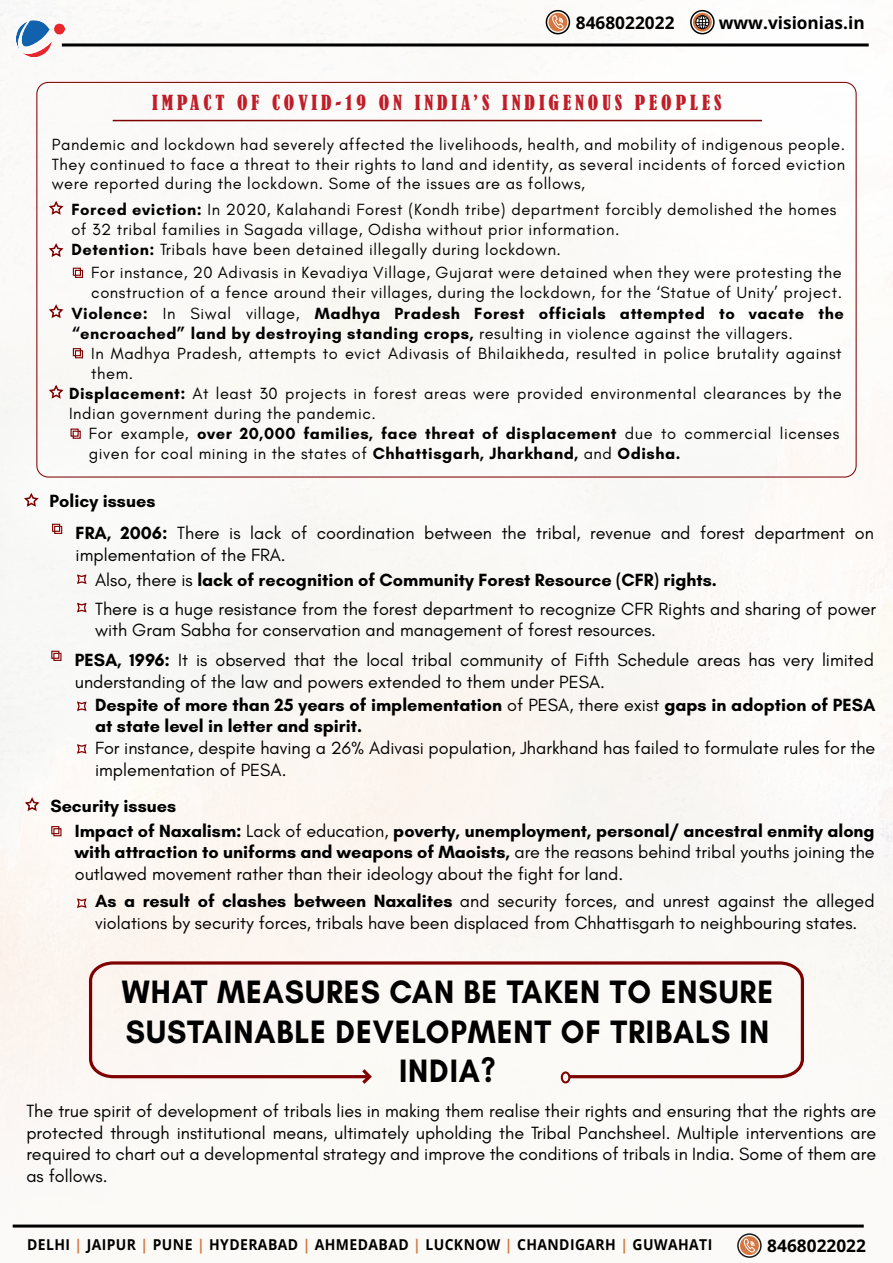
<style>
.page{position:relative;width:893px;height:1263px;background:#fff}
.page>*{position:absolute;margin:0;border:0;box-sizing:border-box;transform-origin:0 0}
.t1{font:700 33px/39.6px "Glacial Indifference";letter-spacing:.03em;color:#000;text-align:center;scale:.93 1}
.t2{font:condensed 19.5px "Bernard";letter-spacing:.2em;color:#bf1e29}
.t3{font:18px/21.6px "Glacial Indifference";color:#000}
.t4{font:700 18px/21.6px "Glacial Indifference";color:#000}
.t5{font:17.25px "Open Sans";color:#000}
.t6{font:16.5px/19.8px "Glacial Indifference";letter-spacing:.035em;color:#000;text-align:justify}
.t7{font:700 16.5px "Glacial Indifference";letter-spacing:.035em;color:#000}
.t8{font:15px "Open Sans";letter-spacing:.03em;color:#000;scale:.93 1}
.s1{font-weight:700}
.s2{font-weight:400}
.s3{color:#d37741}
</style>
<div class="page">
<img style="left:0;top:3px;width:893px;height:1255px">
<hr style="left:13px;top:1224px;width:851px;height:3px;background:#000">
<div style="left:737px;top:1233px;width:25px;height:25px;border:2px solid #1a1a1a;border-radius:50%"></div>
<svg style="left:740px;top:1236px;width:19px;height:19px"></svg>
<svg style="left:743px;top:1238px;width:13px;height:15px"></svg>
<img style="left:16px;top:21px;width:49px;height:35px">
<div style="left:546px;top:10px;width:24px;height:24px;border:2px solid #000;border-radius:50%"></div>
<svg style="left:548px;top:13px;width:19px;height:19px"></svg>
<svg style="left:551px;top:15px;width:13px;height:14px"></svg>
<svg style="left:693px;top:13px;width:19px;height:19px"></svg>
<div style="left:690px;top:10px;width:25px;height:24px;border:2px solid #000;border-radius:50%"></div>
<div style="left:695px;top:15px;width:14px;height:14px;border:1px solid #000;border-radius:50%"></div>
<div style="left:699px;top:15px;width:7px;height:14px;border:1px solid #000;border-radius:50%"></div>
<svg style="left:695px;top:16px;width:15px;height:13px"></svg>
<hr style="left:62px;top:43px;width:807px;height:3px;background:#000">
<div style="left:51px;top:651px;width:8px;height:8px;border:1px solid #7e0000"></div>
<div style="left:53px;top:653px;width:8px;height:8px;border:1px solid #7e0000"></div>
<div style="left:52px;top:524px;width:8px;height:8px;border:1px solid #7e0000"></div>
<div style="left:54px;top:526px;width:8px;height:8px;border:1px solid #7e0000"></div>
<div style="left:51px;top:826px;width:8px;height:8px;border:1px solid #7e0000"></div>
<div style="left:53px;top:828px;width:8px;height:8px;border:1px solid #7e0000"></div>
<svg style="left:76px;top:602px;width:11px;height:11px"></svg>
<svg style="left:76px;top:573px;width:11px;height:12px"></svg>
<svg style="left:76px;top:700px;width:11px;height:12px"></svg>
<svg style="left:76px;top:897px;width:11px;height:12px"></svg>
<svg style="left:76px;top:743px;width:11px;height:12px"></svg>
<svg style="left:47px;top:200px;width:18px;height:16px"></svg>
<svg style="left:47px;top:243px;width:18px;height:15px"></svg>
<div style="left:73px;top:268px;width:8px;height:8px;border:1px solid #7e0000"></div>
<div style="left:75px;top:270px;width:8px;height:8px;border:1px solid #7e0000"></div>
<svg style="left:47px;top:304px;width:18px;height:16px"></svg>
<div style="left:73px;top:348px;width:8px;height:8px;border:1px solid #7e0000"></div>
<div style="left:75px;top:350px;width:8px;height:8px;border:1px solid #7e0000"></div>
<svg style="left:47px;top:384px;width:18px;height:16px"></svg>
<div style="left:73px;top:431px;width:8px;height:8px;border:1px solid #7e0000"></div>
<hr style="left:113px;top:120px;width:649px;height:1px;background:#7e0000">
<svg style="left:23px;top:797px;width:18px;height:15px"></svg>
<svg style="left:22px;top:492px;width:18px;height:16px"></svg>
<div style="left:87px;top:960px;width:719px;height:120px;background:#fbf9f5"></div>
<svg style="left:359px;top:1066px;width:15px;height:21px"></svg>
<div style="left:561px;top:1071px;width:9px;height:12px;border:2px solid #7e0000;border-radius:50%"></div>
<p class="t5" style="left:576px;top:10px;width:100px">8468022022</p>
<p class="t5" style="left:719px;top:10px;width:147px">www.visionias.in</p>
<p class="t2" style="left:152px;top:92px;width:571px">IMPACT OF COVID-19 ON INDIA’S INDIGENOUS PEOPLES</p>
<p class="t6" style="left:52px;top:135px;width:795px">Pandemic and lockdown had severely affected the livelihoods, health, and mobility of indigenous people.<br>They continued to face a threat to their rights to land and identity, as several incidents of forced eviction were reported during the lockdown. Some of the issues are as follows,</p>
<p class="t6" style="left:71px;top:200px;width:767px;text-align:left"><span class="s1">Forced eviction:</span> In 2020, Kalahandi Forest (Kondh tribe) department forcibly demolished the homes of 32 tribal families in Sagada village, Odisha without prior information.<br><span class="s1">Detention:</span> Tribals have been detained illegally during lockdown.</p>
<p class="t6" style="left:91px;top:263px;width:752px">For instance, 20 Adivasis in Kevadiya Village, Gujarat were detained when they were protesting the</p>
<p class="t6" style="left:91px;top:283px;width:752px">construction of a fence around their villages, during the lockdown, for the ‘Statue of Unity’ project.</p>
<p class="t7" style="left:71px;top:303px;width:774px">Violence: <span class="s2">In Siwal village,</span> Madhya Pradesh Forest officials attempted to vacate the</p>
<p class="t7" style="left:71px;top:323px;width:723px">“encroached” land by destroying standing crops, <span class="s2">resulting in violence against the villagers.</span></p>
<p class="t6" style="left:91px;top:344px;width:752px">In Madhya Pradesh, attempts to evict Adivasis of Bhilaikheda, resulted in police brutality against</p>
<p class="t6" style="left:91px;top:363px;width:43px">them.</p>
<p class="t6" style="left:69px;top:384px;width:774px"><span class="s1">Displacement:</span> At least 30 projects in forest areas were provided environmental clearances by the</p>
<p class="t6" style="left:69px;top:404px;width:308px">Indian government during the pandemic.</p>
<p class="t7" style="left:89px;top:423px;width:752px"><span class="s2">For example,</span> over 20,000 families, face threat of displacement <span class="s2">due to commercial licenses</span></p>
<p class="t6" style="left:89px;top:444px;width:593px">given for coal mining in the states of <span class="s1">Chhattisgarh, Jharkhand,</span> and <span class="s1">Odisha.</span></p>
<p class="t4" style="left:50px;top:490px;width:107px">Policy issues</p>
<p class="t3" style="left:76px;top:523px;width:800px"><span class="s1">FRA, 2006:</span> There is lack of coordination between the tribal, revenue and forest department on implementation of the FRA.</p>
<p class="t4" style="left:95px;top:569px;width:623px"><span class="s2">Also, there is</span> lack of recognition of Community Forest Resource (CFR) rights.</p>
<p class="t3" style="left:95px;top:598px;width:782px">There is a huge resistance from the forest department to recognize CFR Rights and sharing of power with Gram Sabha for conservation and management of forest resources.</p>
<p class="t3" style="left:75px;top:650px;width:800px"><span class="s1">PESA, 1996:</span> It is observed that the local tribal community of Fifth Schedule areas has very limited understanding of the law and powers extended to them under PESA.</p>
<p class="t4" style="left:95px;top:694px;width:782px">Despite of more than 25 years of implementation <span class="s2">of PESA, there exist</span> gaps in adoption of PESA at state level in letter and spirit.</p>
<p class="t3" style="left:95px;top:737px;width:782px">For instance, despite having a 26% Adivasi population, Jharkhand has failed to formulate rules for the implementation of PESA.</p>
<p class="t4" style="left:50px;top:794px;width:127px">Security issues</p>
<p class="t3" style="left:75px;top:820px;width:801px;text-align:justify"><span class="s1">Impact of Naxalism:</span> Lack of education, <span class="s1">poverty, unemployment, personal/ ancestral enmity along with attraction to uniforms and weapons of Maoists,</span> are the reasons behind tribal youths joining the outlawed movement rather than their ideology about the fight for land.</p>
<p class="t3" style="left:95px;top:890px;width:781px"><span class="s1">As a result of clashes between Naxalites</span> and security forces, and unrest against the alleged violations by security forces, tribals have been displaced from Chhattisgarh to neighbouring states.</p>
<h1 class="t1" style="left:122px;top:972px;width:702px">WHAT MEASURES CAN BE TAKEN TO ENSURE<br>SUSTAINABLE DEVELOPMENT OF TRIBALS IN<br>INDIA?</h1>
<p class="t3" style="left:26px;top:1100px;width:851px;text-align:justify">The true spirit of development of tribals lies in making them realise their rights and ensuring that the rights are protected through institutional means, ultimately upholding the Tribal Panchsheel. Multiple interventions are required to chart out a developmental strategy and improve the conditions of tribals in India. Some of them are as follows.</p>
<p class="t8" style="left:27px;top:1234px;width:738px">DELHI <span class="s3">|</span> JAIPUR <span class="s3">|</span> PUNE <span class="s3">|</span> HYDERABAD <span class="s3">|</span> AHMEDABAD <span class="s3">|</span> LUCKNOW <span class="s3">|</span> CHANDIGARH <span class="s3">|</span> GUWAHATI</p>
<p class="t5" style="left:767px;top:1234px;width:100px">8468022022</p>
</div>
